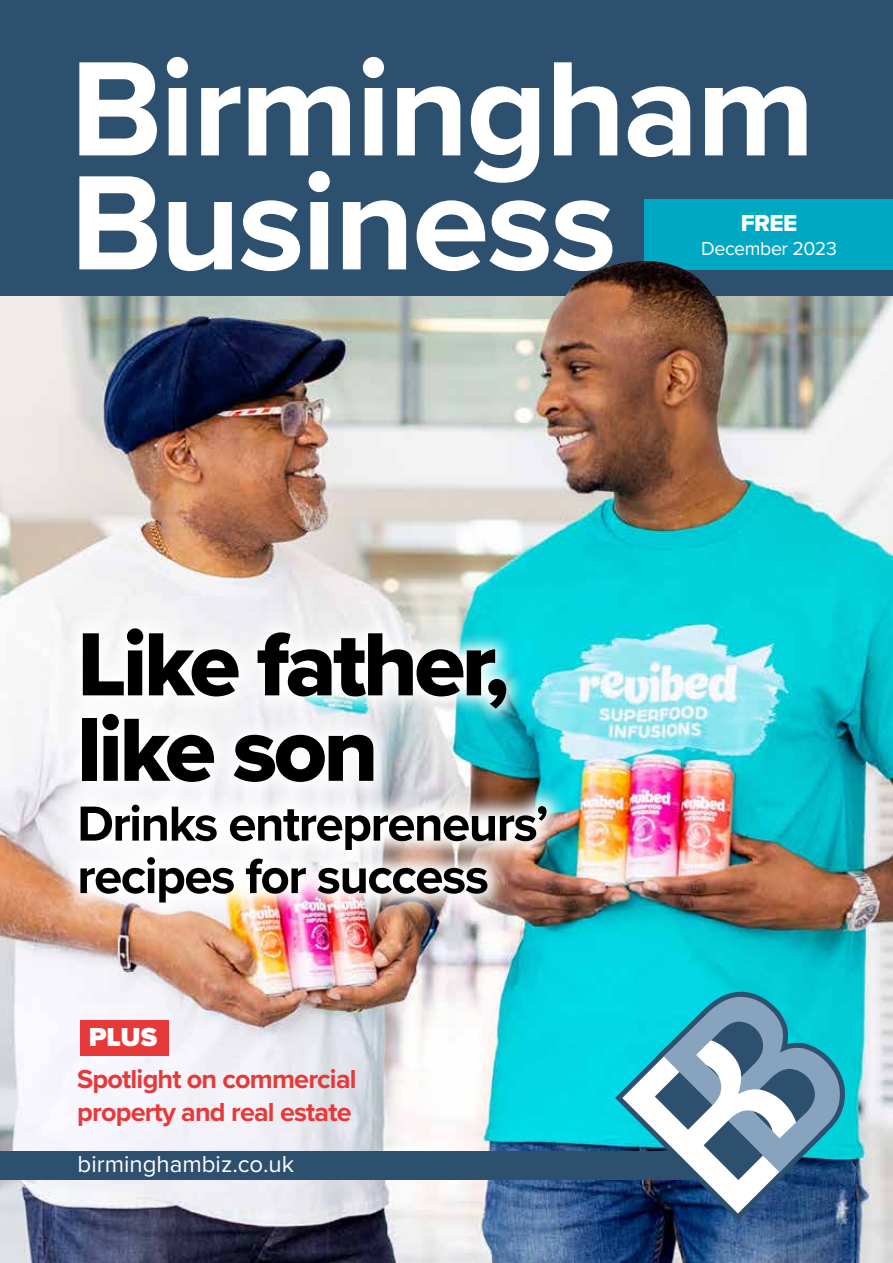
<style>
.page{position:relative;width:893px;height:1263px;background:#fff}
.page>*{position:absolute;margin:0;border:0;box-sizing:border-box;transform-origin:0 0}
.t1{font:93px/85.5px "Proxima Nova Extrabld";letter-spacing:-.04em;color:#000}
.t2{font:700 51px/52.5px "Proxima Nova";letter-spacing:-.03em;color:#000}
.t3{font:700 27px/33px "Proxima Nova";letter-spacing:-.03em;color:#e73939}
.t4{font:900 27px "Proxima Nova";color:#fff}
.t5{font:24px "Proxima Nova";color:#fff}
.t6{font:24px "Proxima Nova Extrabld";color:#fff}
.t7{font:19.5px "Proxima Nova";letter-spacing:-.02em;color:#fff}
</style>
<div class="page">
<img style="left:0;top:296px;width:893px;height:967px">
<div style="left:0;top:0;width:893px;height:296px;background:#2e506f"></div>
<img style="left:56px;top:781px;width:514px;height:145px">
<div style="left:644px;top:199px;width:249px;height:71px;background:#00a9c3"></div>
<div style="left:0;top:1151px;width:706px;height:28px;background:#2e506f"></div>
<svg style="left:610px;top:992px;width:239px;height:236px"></svg>
<svg style="left:62px;top:609px;width:464px;height:193px;fill:#f6f6f8"></svg>
<svg style="left:79px;top:183px;width:533px;height:88px"></svg>
<svg style="left:79px;top:57px;width:727px;height:126px"></svg>
<div style="left:80px;top:1020px;width:88px;height:36px;background:#e73939"></div>
<img style="left:544px;top:261px;width:182px;height:130px">
<h1 class="t1" style="left:77px;top:620px;width:434px">Like father, like son</h1>
<h2 class="t2" style="left:77px;top:796px;width:473px">Drinks entrepreneurs’ recipes for success</h2>
<p class="t4" style="left:89px;top:1017px;width:70px">PLUS</p>
<p class="t3" style="left:77px;top:1062px;width:281px">Spotlight on commercial property and real estate</p>
<p class="t5" style="left:78px;top:1146px;width:218px">birminghambiz.co.uk</p>
<p class="t6" style="left:741px;top:205px;width:58px">FREE</p>
<p class="t7" style="left:701px;top:234px;width:137px">December 2023</p>
</div>
